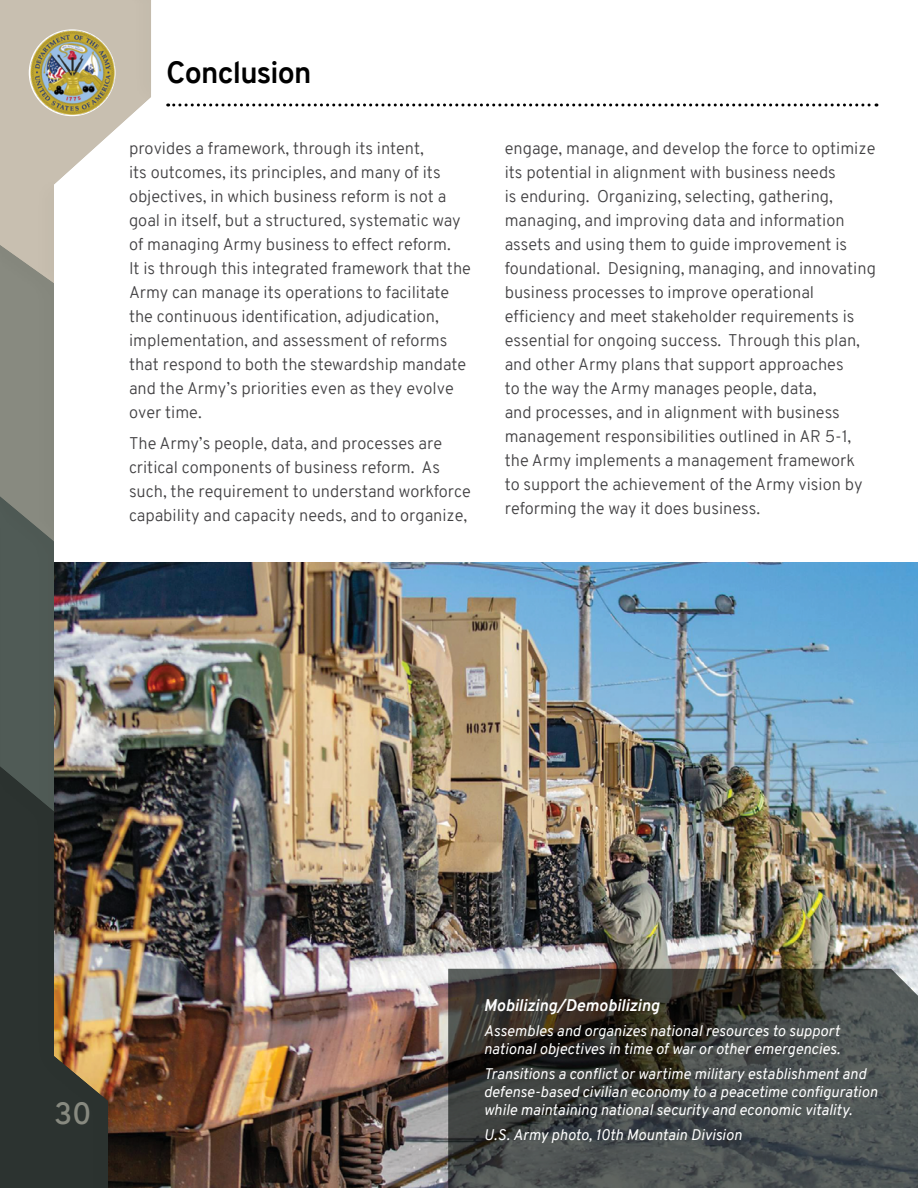
<style>
.page{position:relative;width:918px;height:1188px;background:#fff}
.page>*{position:absolute;margin:0;border:0;box-sizing:border-box;transform-origin:0 0}
.t1{font:700 30px "Overpass";letter-spacing:-.025em;color:#000}
.t2{font:600 30px "Overpass";color:#888a80}
.Body{font:300 16.5px/24px "Overpass";color:#414042}
.Caption_Title{font:italic 700 16.5px "Overpass";color:#fff}
.t3{font:italic 15px/18px "Overpass";color:#fff}
</style>
<div class="page">
<img style="left:57px;top:563px;width:861px;height:625px">
<svg style="left:168px;top:104px;width:709px;height:3px"></svg>
<svg style="left:448px;top:969px;width:470px;height:219px;background:#404340"></svg>
<div style="left:0;top:0;width:166px;height:292px;background:#000;opacity:.5"></div>
<div style="left:0;top:218px;width:57px;height:336px;background:#000;opacity:.37"></div>
<div style="left:0;top:471px;width:57px;height:460px;background:#000;opacity:.37"></div>
<svg style="left:0;top:232px;width:54px;height:507px;background:#72786f"></svg>
<div style="left:0;top:739px;width:111px;height:449px;background:#000;opacity:.37"></div>
<img style="left:21px;top:22px;width:102px;height:102px">
<h2 class="t1" style="left:166px;top:51px;width:147px">Conclusion</h2>
<p class="Body" style="left:129px;top:137px;width:344px">provides a framework, through its intent,<br>its outcomes, its principles, and many of its objectives, in which business reform is not a goal in itself, but a structured, systematic way of managing Army business to effect reform.<br>It is through this integrated framework that the Army can manage its operations to facilitate the continuous identification, adjudication, implementation, and assessment of reforms that respond to both the stewardship mandate and the Army’s priorities even as they evolve over time.</p>
<p class="Body" style="left:129px;top:431px;width:343px">The Army’s people, data, and processes are critical components of business reform. As such, the requirement to understand workforce capability and capacity needs, and to organize,</p>
<p class="Body" style="left:505px;top:137px;width:373px">engage, manage, and develop the force to optimize its potential in alignment with business needs<br>is enduring. Organizing, selecting, gathering, managing, and improving data and information assets and using them to guide improvement is foundational. Designing, managing, and innovating business processes to improve operational efficiency and meet stakeholder requirements is essential for ongoing success. Through this plan, and other Army plans that support approaches<br>to the way the Army manages people, data,<br>and processes, and in alignment with business management responsibilities outlined in AR 5-1, the Army implements a management framework<br>to support the achievement of the Army vision by reforming the way it does business.</p>
<h1 class="t2" style="left:54px;top:1092px;width:39px">30</h1>
<p class="Caption_Title" style="left:484px;top:994px;width:177px">Mobilizing/Demobilizing</p>
<p class="t3" style="left:484px;top:1022px;width:358px">Assembles and organizes national resources to support national objectives in time of war or other emergencies.</p>
<p class="t3" style="left:484px;top:1065px;width:395px">Transitions a conflict or wartime military establishment and defense-based civilian economy to a peacetime configuration while maintaining national security and economic vitality.</p>
<p class="t3" style="left:484px;top:1125px;width:260px">U.S. Army photo, 10th Mountain Division</p>
</div>
